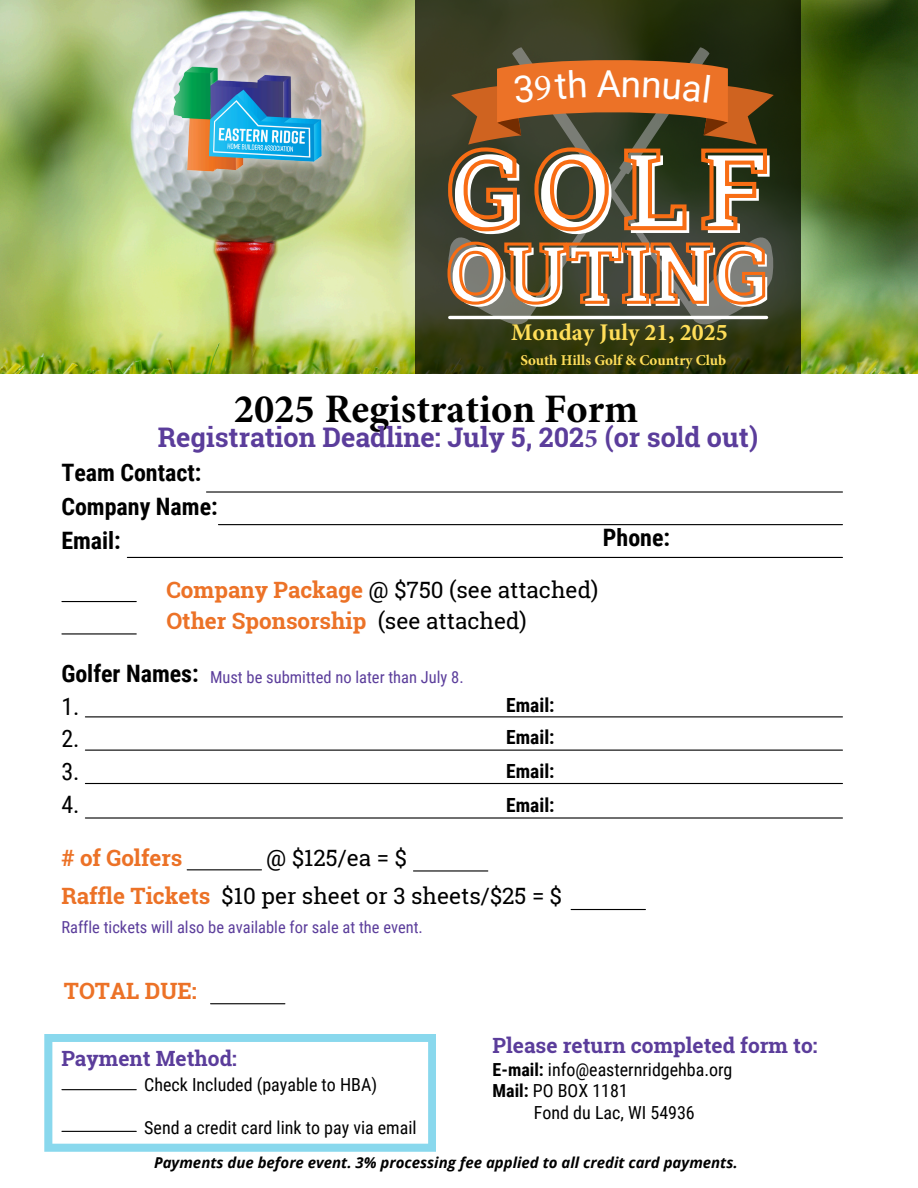
<style>
.page{position:relative;width:918px;height:1188px;background:#fff}
.page>*{position:absolute;margin:0;border:0;box-sizing:border-box;transform-origin:0 0}
.t1{font:700 109.05px "Roboto Slab";color:#fff}
.t2{font:700 81.9px "Roboto Slab";color:#fff}
.t3{font:700 40.5px "Minion Pro";color:#000}
.t4{font:37.05px "Roboto";color:#fff}
.t5{font:700 27px "Roboto Slab";color:#5b3d9b}
.t6{font:700 24px/34px "Roboto Condensed";color:#000}
.t7{font:700 24px "Minion Pro";color:#ffde59}
.t8{font:24px "Roboto Condensed";color:#000}
.t9{font:22.5px "Roboto Slab";color:#000}
.t10{font:700 22.5px "Roboto Slab";color:#ec7227}
.t11{font:700 21px "Roboto Slab";color:#5b3d9b}
.t12{font:700 19.5px/33.5px "Roboto Condensed";color:#000}
.t13{font:18px "Roboto Condensed";color:#000}
.t14{font:16.5px "Roboto Condensed";color:#5b3d9b}
.t15{font:italic 700 15px "Open Sans";color:#000}
.t16{font:700 15px "Minion Pro";color:#ffde59}
.s1{font-family:"Minion Pro"}
.s2{font-weight:700;color:#ec7227}
.s3{font-weight:400;color:#000}
.s4{font-weight:700}
</style>
<div class="page">
<img style="left:0;top:0;width:918px;height:374px">
<svg style="left:415px;top:0;width:386px;height:374px;background:#2e3617"></svg>
<svg style="left:448px;top:47px;width:326px;height:278px;background:#434935"></svg>
<hr style="left:218px;top:524px;width:624px;height:1px;background:#000">
<hr style="left:127px;top:557px;width:715px;height:1px;background:#000">
<hr style="left:62px;top:601px;width:74px;height:1px;background:#000">
<hr style="left:62px;top:633px;width:74px;height:2px;background:#000">
<hr style="left:85px;top:716px;width:757px;height:1px;background:#000">
<hr style="left:85px;top:750px;width:757px;height:1px;background:#000">
<hr style="left:85px;top:783px;width:757px;height:1px;background:#000">
<hr style="left:85px;top:817px;width:757px;height:2px;background:#000">
<hr style="left:211px;top:1003px;width:74px;height:1px;background:#000">
<svg style="left:44px;top:1034px;width:392px;height:118px"></svg>
<hr style="left:62px;top:1089px;width:74px;height:1px;background:#000">
<hr style="left:62px;top:1131px;width:74px;height:1px;background:#000">
<hr style="left:571px;top:909px;width:74px;height:1px;background:#000">
<svg style="left:446px;top:240px;width:322px;height:66px;background:#7e5d3e"></svg>
<hr style="left:187px;top:869px;width:74px;height:1px;background:#000">
<hr style="left:413px;top:870px;width:75px;height:2px;background:#000">
<hr style="left:450px;top:316px;width:317px;height:3px;background:#fff">
<hr style="left:207px;top:491px;width:635px;height:2px;background:#000">
<img style="left:156px;top:48px;width:182px;height:142px">
<svg style="left:446px;top:57px;width:328px;height:177px;background:#794f25"></svg>
<p class="t4" style="left:597px;top:63px;width:26px">A</p>
<h1 class="t1" style="left:452px;top:119px;width:321px">GOLF</h1>
<h2 class="t2" style="left:450px;top:220px;width:322px">OUTING</h2>
<h3 class="t7" style="left:511px;top:316px;width:218px">Monday July 21, 2025</h3>
<p class="t16" style="left:520px;top:349px;width:207px">South Hills Golf &amp; Country Club</p>
<p class="t3" style="left:234px;top:380px;width:406px">2025 Registration Form</p>
<p class="t5" style="left:158px;top:419px;width:602px">Registration Deadline: July 5, 202<span class="s1">5</span> (or sold out)</p>
<p class="t6" style="left:61px;top:456px;width:158px">Team Contact:<br>Company Name:<br>Email:</p>
<p class="t6" style="left:603px;top:521px;width:69px">Phone:</p>
<p class="t9" style="left:166px;top:574px;width:433px"><span class="s2">Company Package</span> @ $750 (see attached)</p>
<p class="t10" style="left:166px;top:606px;width:362px">Other Sponsorship <span class="s3">(see attached)</span></p>
<h3 class="t6" style="left:61px;top:657px;width:139px">Golfer Names:</h3>
<p class="t8" style="left:61px;top:692px;width:20px">1.</p>
<p class="t8" style="left:61px;top:725px;width:20px">2.</p>
<h4 class="t8" style="left:61px;top:758px;width:20px">3.</h4>
<h6 class="t8" style="left:61px;top:790px;width:20px">4.</h6>
<p class="t14" style="left:210px;top:668px;width:255px">Must be submitted no later than July 8.</p>
<p class="t12" style="left:506px;top:688px;width:50px">Email:</p>
<p class="t12" style="left:506px;top:720px;width:50px">Email:</p>
<p class="t12" style="left:506px;top:755px;width:50px">Email:<br>Email:</p>
<p class="t10" style="left:61px;top:843px;width:123px"># of Golfers</p>
<p class="t9" style="left:267px;top:843px;width:142px">@ $125/ea = $</p>
<p class="t9" style="left:61px;top:881px;width:502px"><span class="s2">Raffle Tickets</span> $10 per sheet or 3 sheets/$25 = $</p>
<p class="t14" style="left:61px;top:918px;width:363px">Raffle tickets will also be available for sale at the event.</p>
<h6 class="t10" style="left:64px;top:975px;width:134px">TOTAL DUE:</h6>
<p class="t11" style="left:61px;top:1044px;width:177px">Payment Method:</p>
<p class="t13" style="left:144px;top:1074px;width:234px">Check Included (payable to HBA)</p>
<h5 class="t13" style="left:144px;top:1117px;width:274px">Send a credit card link to pay via email</h5>
<p class="t11" style="left:493px;top:1031px;width:326px">Please return completed form to:</p>
<p class="t13" style="left:493px;top:1059px;width:241px"><span class="s4">E-mail:</span> info@easternridgehba.org</p>
<p class="t13" style="left:493px;top:1080px;width:137px"><span class="s4">Mail:</span> PO BOX 1181</p>
<p class="t13" style="left:534px;top:1102px;width:162px">Fond du Lac, WI 54936</p>
<p class="t15" style="left:154px;top:1152px;width:585px">Payments due before event. 3% processing fee applied to all credit card payments.</p>
</div>
